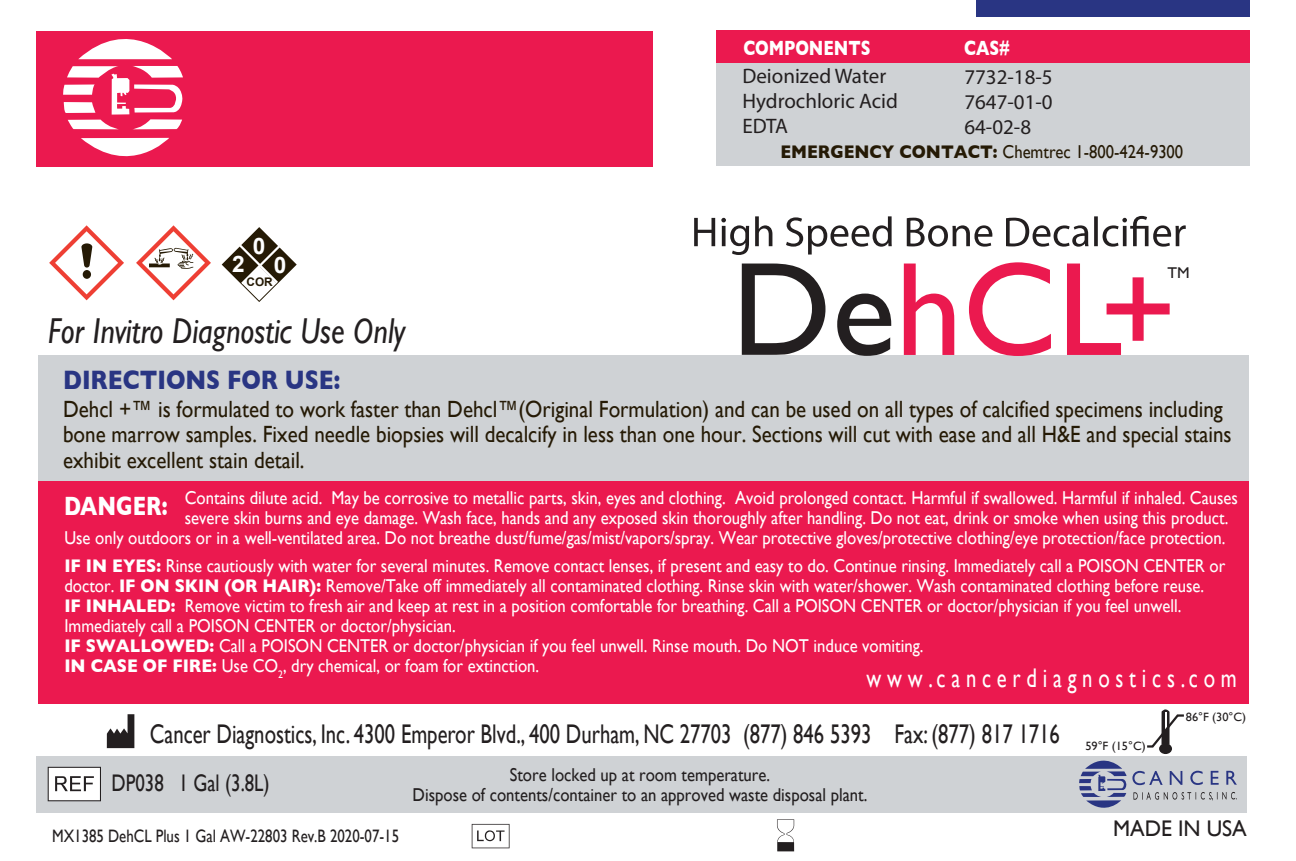
<style>
.page{position:relative;width:1296px;height:861px;background:#fff}
.page>*{position:absolute;margin:0;border:0;box-sizing:border-box;transform-origin:0 0}
.t1{font:134.1px "Gill Sans";color:#eb194f}
.t2{font:italic 36px "Gill Sans";color:#231f20;scale:.86 1}
.t3{font:700 27.3px "Gill Sans";color:#293583;scale:.84 1}
.t4{font:27px "Gill Sans";color:#231f20;scale:.77 1}
.t5{font:27px "Gill Sans";color:#fff;scale:.77 1}
.t6{font:700 27px "Gill Sans";color:#fff;scale:.77 1}
.t7{font:24px "Gill Sans";color:#231f20;scale:.79 1}
.t8{font:23.4px/25.2px "Gill Sans";color:#251a05;scale:.89 1}
.t9{font:700 22.8px "Arial";color:#fff}
.t10{font:22.5px "Gill Sans";color:#231f20}
.t11{font:21px/25.2px "Myriad Pro";color:#231f20}
.t12{font:700 21px "Gill Sans";color:#fff;scale:.77 1}
.t13{font:18.6px/20.1px "Gill Sans";color:#fff;scale:.89 1}
.t14{font:18.6px/20.1px "Gill Sans";color:#231f20;text-align:center;scale:.89 1}
.t15{font:18.6px "Gill Sans";color:#251a05;scale:.89 1}
.t16{font:18px "Gill Sans";color:#231f20;scale:.83 1}
.t17{font:15.6px "Gill Sans";color:#231f20}
.t18{font:12px "Gill Sans";color:#231f20}
.t19{font:700 11.7px "Arial";color:#251a05}
.s1{font-weight:700}
.s2{color:#231f20}
</style>
<div class="page">
<div style="left:976px;top:0;width:273px;height:17px;background:#293583"></div>
<div style="left:716px;top:63px;width:533px;height:103px;background:#cfd2d5"></div>
<div style="left:39px;top:355px;width:1210px;height:277px;background:#cfd2d5"></div>
<div style="left:36px;top:756px;width:1211px;height:57px;background:#cfd2d5"></div>
<svg style="left:1079px;top:709px;width:158px;height:99px"></svg>
<svg style="left:777px;top:819px;width:17px;height:32px"></svg>
<svg style="left:472px;top:824px;width:38px;height:24px"></svg>
<svg style="left:107px;top:714px;width:27px;height:34px"></svg>
<svg style="left:48px;top:767px;width:53px;height:34px;background:#d2d2d2"></svg>
<svg style="left:694px;top:216px;width:492px;height:39px"></svg>
<div style="left:36px;top:31px;width:616px;height:135px;background:#eb194f"></div>
<svg style="left:78px;top:39px;width:94px;height:20px"></svg>
<svg style="left:81px;top:138px;width:88px;height:19px"></svg>
<svg style="left:63px;top:66px;width:120px;height:63px"></svg>
<div style="left:716px;top:30px;width:533px;height:33px;background:#eb194f"></div>
<div style="left:39px;top:482px;width:1210px;height:222px;background:#eb194f"></div>
<svg style="left:49px;top:225px;width:75px;height:75px"></svg>
<svg style="left:136px;top:225px;width:75px;height:75px"></svg>
<svg style="left:222px;top:227px;width:75px;height:75px"></svg>
<p class="t12" style="left:743px;top:36px;width:167px">COMPONENTS</p>
<p class="t12" style="left:964px;top:36px;width:61px">CAS#</p>
<p class="t11" style="left:742px;top:88px;width:157px">Hydrochloric Acid<br>EDTA</p>
<p class="t11" style="left:742px;top:63px;width:145px">Deionized Water</p>
<p class="t11" style="left:964px;top:64px;width:90px">7732-18-5<br>7647-01-0</p>
<p class="t11" style="left:964px;top:114px;width:68px">64-02-8</p>
<p class="t9" style="left:232px;top:248px;width:14px">2</p>
<p class="t9" style="left:253px;top:230px;width:14px">0</p>
<p class="t9" style="left:274px;top:249px;width:14px">0</p>
<p class="t19" style="left:247px;top:274px;width:28px">COR</p>
<h2 class="t2" style="left:48px;top:310px;width:417px">For Invitro Diagnostic Use Only</h2>
<h3 class="t3" style="left:63px;top:364px;width:331px">DIRECTIONS FOR USE:</h3>
<p class="t15" style="left:780px;top:141px;width:454px"><span class="s1">EMERGENCY CONTACT:</span> Chemtrec 1-800-424-9300</p>
<h1 class="t1" style="left:732px;top:231px;width:447px"><span class="s2">De</span>hCL+</h1>
<p class="t17" style="left:1167px;top:264px;width:24px">TM</p>
<p class="t8" style="left:63px;top:397px;width:1315px">Dehcl +™ is formulated to work faster than Dehcl™(Original Formulation) and can be used on all types of calcified specimens including bone marrow samples. Fixed needle biopsies will decalcify in less than one hour. Sections will cut with ease and all H&amp;E and special stains exhibit excellent stain detail.</p>
<p class="t13" style="left:185px;top:488px;width:1185px">Contains dilute acid. May be corrosive to metallic parts, skin, eyes and clothing. Avoid prolonged contact. Harmful if swallowed. Harmful if inhaled. Causes</p>
<p class="t13" style="left:185px;top:508px;width:1174px">severe skin burns and eye damage. Wash face, hands and any exposed skin thoroughly after handling. Do not eat, drink or smoke when using this product.</p>
<p class="t13" style="left:64px;top:528px;width:1306px">Use only outdoors or in a well-ventilated area. Do not breathe dust/fume/gas/mist/vapors/spray. Wear protective gloves/protective clothing/eye protection/face protection.</p>
<p class="t13" style="left:64px;top:555px;width:1306px"><span class="s1">IF IN EYES:</span> Rinse cautiously with water for several minutes. Remove contact lenses, if present and easy to do. Continue rinsing. Immediately call a POISON CENTER or doctor. <span class="s1">IF ON SKIN (OR HAIR):</span> Remove/Take off immediately all contaminated clothing. Rinse skin with water/shower. Wash contaminated clothing before reuse.<br><span class="s1">IF INHALED:</span> Remove victim to fresh air and keep at rest in a position comfortable for breathing. Call a POISON CENTER or doctor/physician if you feel unwell.<br>Immediately call a POISON CENTER or doctor/physician.<br><span class="s1">IF SWALLOWED:</span> Call a POISON CENTER or doctor/physician if you feel unwell. Rinse mouth. Do NOT induce vomiting.<br><span class="s1">IN CASE OF FIRE:</span> Use CO<sub>2</sub>, dry chemical, or foam for extinction.</p>
<h3 class="t6" style="left:64px;top:490px;width:136px">DANGER:</h3>
<h3 class="t5" style="left:866px;top:662px;width:482px">w w w . c a n c e r d i a g n o s t i c s . c o m</h3>
<h3 class="t4" style="left:150px;top:718px;width:1183px">Cancer Diagnostics, Inc. 4300 Emperor Blvd., 400 Durham, NC 27703 (877) 846 5393 Fax: (877) 817 1716</h3>
<p class="t7" style="left:112px;top:769px;width:202px">DP038 1 Gal (3.8L)</p>
<p class="t16" style="left:52px;top:825px;width:420px">MX1385 DehCL Plus 1 Gal AW-22803 Rev.B 2020-07-15</p>
<p class="t14" style="left:413px;top:765px;width:512px">Store locked up at room temperature.<br>Dispose of contents/container to an approved waste disposal plant.</p>
<p class="t18" style="left:1085px;top:739px;width:62px">59°F (15°C)</p>
<p class="t18" style="left:1186px;top:710px;width:62px">86°F (30°C)</p>
<p class="t10" style="left:1113px;top:815px;width:135px">MADE IN USA</p>
</div>
